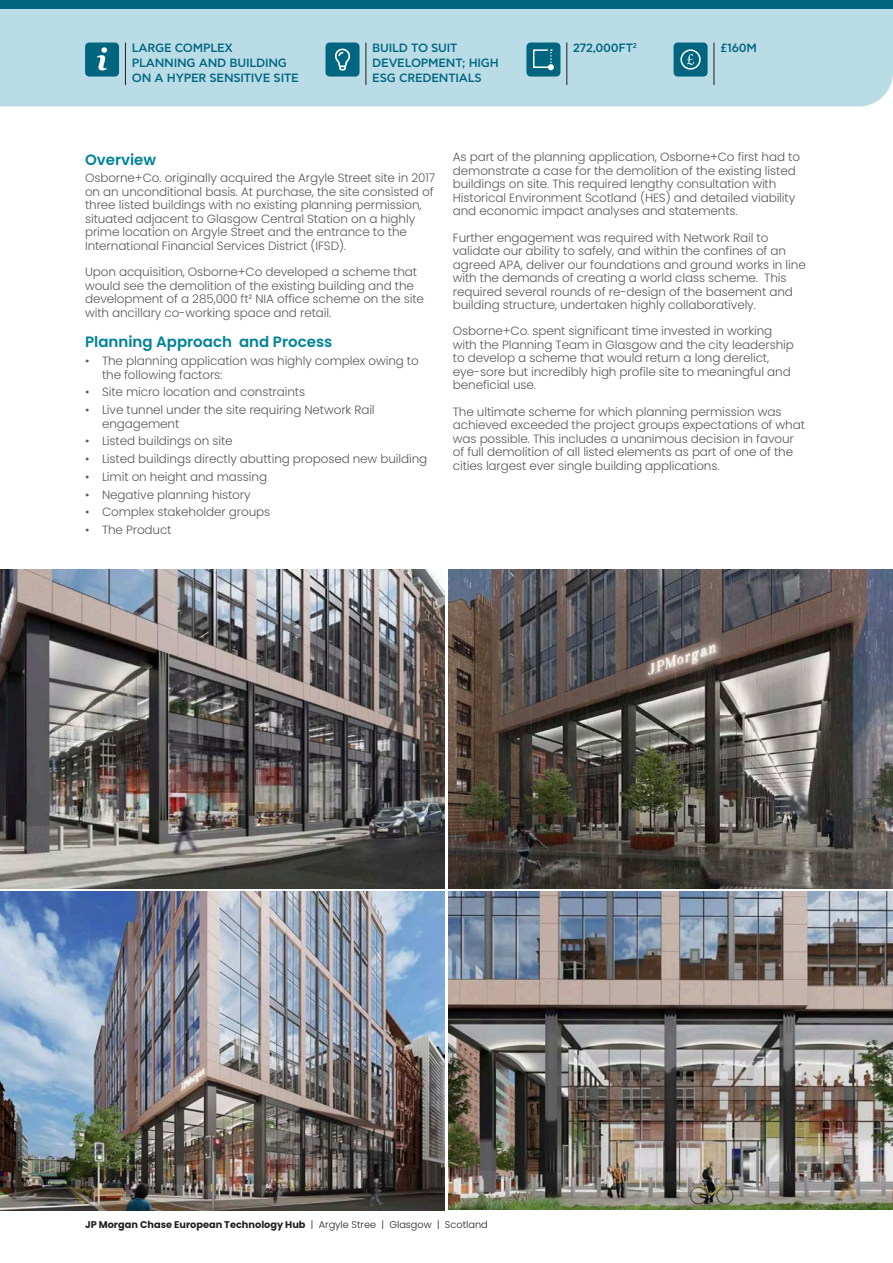
<style>
.page{position:relative;width:893px;height:1263px;background:#fff}
.page>*{position:absolute;margin:0;border:0;box-sizing:border-box;transform-origin:0 0}
.Maintext_TITLE{font:600 15px "Poppins";color:#008398}
.maintext_PROJECT{font:300 12px/13.5px "Poppins";letter-spacing:-.01em;color:#57585a}
.Head_Specs{font:500 12px/15px "CF Asty Std";letter-spacing:-.02em;color:#006680}
.t1{font:700 9.75px "Poppins";color:#231f20}
.s1{font-weight:300}
</style>
<div class="page">
<img style="left:0;top:570px;width:444px;height:319px">
<img style="left:0;top:892px;width:444px;height:319px">
<img style="left:449px;top:570px;width:444px;height:319px">
<img style="left:449px;top:892px;width:444px;height:318px">
<div style="left:0;top:9px;width:893px;height:97px;background:#b9dce6"></div>
<div style="left:0;top:0;width:893px;height:9px;background:#006680"></div>
<div style="left:85px;top:43px;width:34px;height:34px;background:#006680;border-radius:4px"></div>
<svg style="left:97px;top:47px;width:10px;height:24px"></svg>
<hr style="left:125px;top:43px;width:1px;height:42px;background:#231f20">
<div style="left:325px;top:43px;width:35px;height:34px;background:#006680;border-radius:4px"></div>
<svg style="left:335px;top:48px;width:15px;height:23px"></svg>
<hr style="left:366px;top:43px;width:1px;height:42px;background:#231f20">
<div style="left:526px;top:43px;width:34px;height:34px;background:#006680;border-radius:4px"></div>
<svg style="left:533px;top:49px;width:21px;height:21px"></svg>
<hr style="left:566px;top:43px;width:1px;height:42px;background:#231f20">
<div style="left:674px;top:43px;width:34px;height:34px;background:#006680;border-radius:4px"></div>
<svg style="left:687px;top:54px;width:7px;height:11px"></svg>
<div style="left:680px;top:49px;width:21px;height:21px;border:2px solid #fff;border-radius:50%"></div>
<hr style="left:714px;top:43px;width:1px;height:42px;background:#231f20">
<p class="Head_Specs" style="left:132px;top:41px;width:168px">LARGE COMPLEX<br>PLANNING AND BUILDING<br>ON A HYPER SENSITIVE SITE</p>
<p class="Head_Specs" style="left:372px;top:41px;width:128px">BUILD TO SUIT<br>DEVELOPMENT; HIGH<br>ESG CREDENTIALS</p>
<p class="Head_Specs" style="left:573px;top:41px;width:65px">272,000FT<sup>2</sup></p>
<p class="Head_Specs" style="left:720px;top:41px;width:38px">£160M</p>
<p class="Maintext_TITLE" style="left:85px;top:151px;width:73px">Overview</p>
<p class="maintext_PROJECT" style="left:85px;top:171px;width:352px">Osborne+Co. originally acquired the Argyle Street site in 2017 on an unconditional basis. At purchase, the site consisted of three listed buildings with no existing planning permission, situated adjacent to Glasgow Central Station on a highly prime location on Argyle Street and the entrance to the International Financial Services District (IFSD).</p>
<p class="maintext_PROJECT" style="left:85px;top:265px;width:340px">Upon acquisition, Osborne+Co developed a scheme that would see the demolition of the existing building and the development of a 285,000 ft² NIA office scheme on the site with ancillary co-working space and retail.</p>
<p class="Maintext_TITLE" style="left:85px;top:333px;width:249px">Planning Approach and Process</p>
<p class="maintext_PROJECT" style="left:102px;top:354px;width:318px;text-indent:-17px">• The planning application was highly complex owing to the following factors:</p>
<p class="maintext_PROJECT" style="left:85px;top:385px;width:222px">• Site micro location and constraints</p>
<p class="maintext_PROJECT" style="left:102px;top:403px;width:274px;text-indent:-17px">• Live tunnel under the site requiring Network Rail engagement</p>
<p class="maintext_PROJECT" style="left:85px;top:434px;width:149px">• Listed buildings on site</p>
<p class="maintext_PROJECT" style="left:85px;top:452px;width:344px">• Listed buildings directly abutting proposed new building</p>
<p class="maintext_PROJECT" style="left:85px;top:470px;width:184px">• Limit on height and massing</p>
<p class="maintext_PROJECT" style="left:85px;top:488px;width:167px">• Negative planning history</p>
<p class="maintext_PROJECT" style="left:85px;top:505px;width:187px">• Complex stakeholder groups</p>
<p class="maintext_PROJECT" style="left:85px;top:523px;width:88px">• The Product</p>
<p class="maintext_PROJECT" style="left:453px;top:151px;width:349px">As part of the planning application, Osborne+Co first had to demonstrate a case for the demolition of the existing listed buildings on site. This required lengthy consultation with Historical Environment Scotland (HES) and detailed viability and economic impact analyses and statements.</p>
<p class="maintext_PROJECT" style="left:453px;top:231px;width:354px">Further engagement was required with Network Rail to validate our ability to safely, and within the confines of an agreed APA, deliver our foundations and ground works in line with the demands of creating a world class scheme. This required several rounds of re-design of the basement and building structure, undertaken highly collaboratively.</p>
<p class="maintext_PROJECT" style="left:453px;top:325px;width:343px">Osborne+Co. spent significant time invested in working with the Planning Team in Glasgow and the city leadership to develop a scheme that would return a long derelict, eye-sore but incredibly high profile site to meaningful and beneficial use.</p>
<p class="maintext_PROJECT" style="left:453px;top:405px;width:354px">The ultimate scheme for which planning permission was achieved exceeded the project groups expectations of what was possible. This includes a unanimous decision in favour of full demolition of all listed elements as part of one of the cities largest ever single building applications.</p>
<p class="t1" style="left:85px;top:1218px;width:404px">JP Morgan Chase European Technology Hub <span class="s1">| Argyle Stree | Glasgow | Scotland</span></p>
</div>
